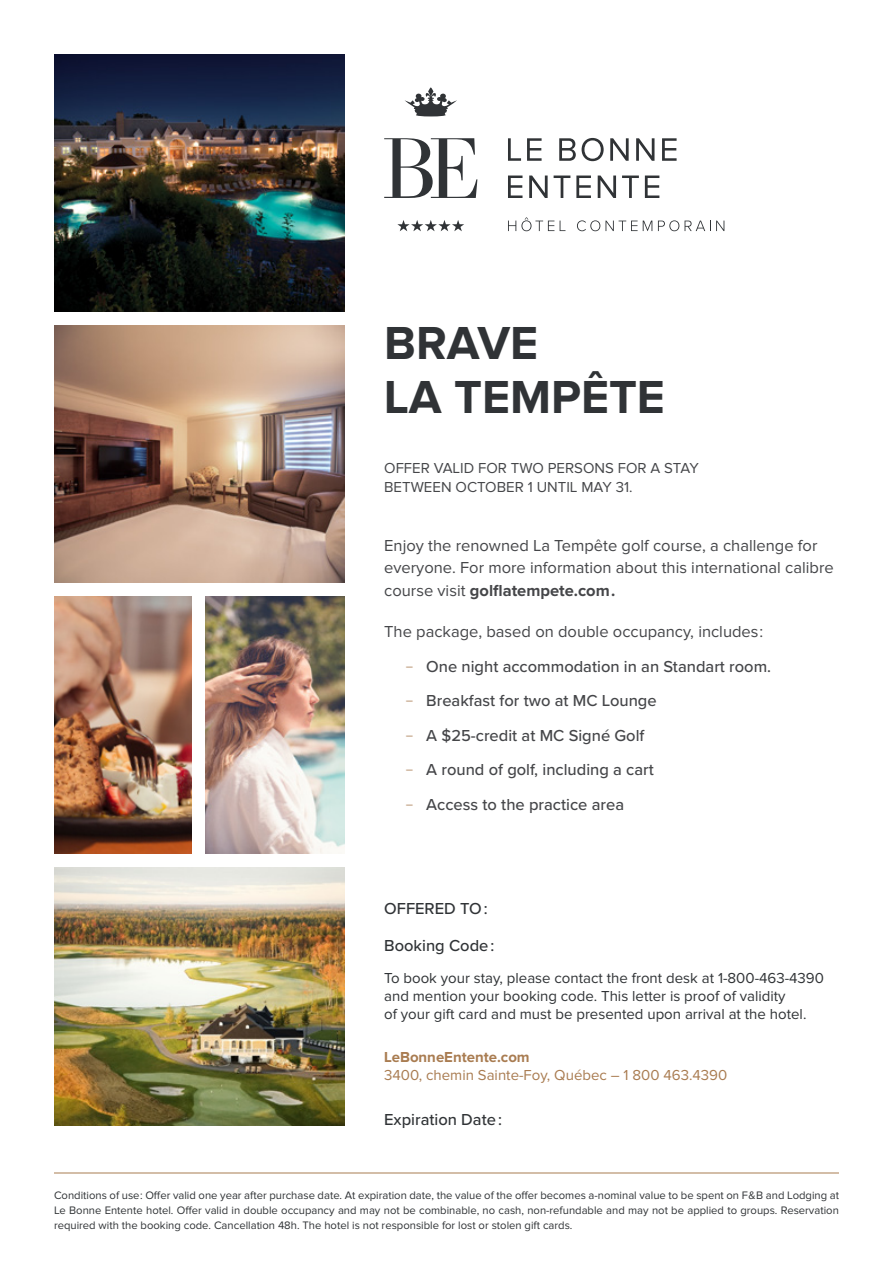
<style>
.page{position:relative;width:893px;height:1263px;background:#fff}
.page>*{position:absolute;margin:0;border:0;box-sizing:border-box;transform-origin:0 0}
.t1{font:700 48px/54px "Proxima Nova";color:#303336}
.t2{font:16.5px/22.5px "Proxima Nova";color:#454649}
.t3{font:500 16.5px "Proxima Nova";color:#454649}
.t4{font:500 16.5px "Proxima Nova";color:#303336}
.t5{font:15px/18px "Proxima Nova";color:#303336}
.t6{font:15px/19.5px "Proxima Nova";color:#454649}
.t7{font:15px "Proxima Nova";color:#a97c51}
.t8{font:700 15px "Proxima Nova";color:#a97c51}
.t9{font:11.25px/15px "Proxima Nova";color:#303336;text-align:justify}
.s1{font-weight:700}
.s2{font-family:"Gotham";font-weight:300;color:#b38a65}
</style>
<div class="page">
<hr style="left:54px;top:1172px;width:785px;height:1px;background:#a97c51">
<svg style="left:397px;top:220px;width:67px;height:11px"></svg>
<svg style="left:384px;top:138px;width:93px;height:60px"></svg>
<svg style="left:405px;top:87px;width:52px;height:29px"></svg>
<svg style="left:508px;top:138px;width:13px;height:23px"></svg>
<svg style="left:527px;top:138px;width:15px;height:23px"></svg>
<svg style="left:559px;top:138px;width:17px;height:23px"></svg>
<svg style="left:582px;top:138px;width:22px;height:23px"></svg>
<svg style="left:610px;top:138px;width:19px;height:23px"></svg>
<svg style="left:636px;top:138px;width:18px;height:23px"></svg>
<svg style="left:662px;top:138px;width:15px;height:23px"></svg>
<svg style="left:508px;top:217px;width:46px;height:14px"></svg>
<svg style="left:560px;top:221px;width:5px;height:10px"></svg>
<svg style="left:577px;top:220px;width:75px;height:11px"></svg>
<svg style="left:658px;top:220px;width:21px;height:11px"></svg>
<svg style="left:685px;top:221px;width:39px;height:10px"></svg>
<svg style="left:508px;top:176px;width:14px;height:22px"></svg>
<svg style="left:529px;top:176px;width:19px;height:22px"></svg>
<svg style="left:554px;top:176px;width:16px;height:22px"></svg>
<svg style="left:576px;top:176px;width:15px;height:22px"></svg>
<svg style="left:598px;top:176px;width:18px;height:22px"></svg>
<svg style="left:622px;top:176px;width:17px;height:22px"></svg>
<svg style="left:645px;top:176px;width:14px;height:22px"></svg>
<img style="left:54px;top:54px;width:290px;height:257px">
<img style="left:54px;top:868px;width:290px;height:257px">
<img style="left:54px;top:597px;width:138px;height:257px">
<img style="left:206px;top:597px;width:138px;height:257px">
<img style="left:54px;top:325px;width:290px;height:257px">
<h1 class="t1" style="left:384px;top:318px;width:282px">BRAVE<br>LA TEMPÊTE</h1>
<h3 class="t6" style="left:384px;top:458px;width:316px">OFFER VALID FOR TWO PERSONS FOR A STAY<br>BETWEEN OCTOBER 1 UNTIL MAY 31.</h3>
<h2 class="t2" style="left:384px;top:534px;width:451px">Enjoy the renowned La Tempête golf course, a challenge for everyone. For more information about this international calibre course visit <span class="s1">golflatempete.com.</span></h2>
<h2 class="t2" style="left:384px;top:621px;width:380px">The package, based on double occupancy, includes :</h2>
<h2 class="t3" style="left:405px;top:654px;width:367px"><span class="s2">–</span> One night accommodation in an Standart room.</h2>
<h2 class="t3" style="left:405px;top:688px;width:253px"><span class="s2">–</span> Breakfast for two at MC Lounge</h2>
<h2 class="t3" style="left:405px;top:723px;width:241px"><span class="s2">–</span> A $25-credit at MC Signé Golf</h2>
<h2 class="t3" style="left:405px;top:757px;width:250px"><span class="s2">–</span> A round of golf, including a cart</h2>
<h2 class="t3" style="left:405px;top:792px;width:220px"><span class="s2">–</span> Access to the practice area</h2>
<h2 class="t4" style="left:384px;top:896px;width:105px">OFFERED TO :</h2>
<h2 class="t4" style="left:384px;top:933px;width:112px">Booking Code :</h2>
<h3 class="t5" style="left:384px;top:969px;width:441px">To book your stay, please contact the front desk at 1-800-463-4390 and mention your booking code. This letter is proof of validity<br>of your gift card and must be presented upon arrival at the hotel.</h3>
<h3 class="t8" style="left:384px;top:1050px;width:147px">LeBonneEntente.com</h3>
<h3 class="t7" style="left:384px;top:1066px;width:345px">3400, chemin Sainte-Foy, Québec – 1 800 463.4390</h3>
<h2 class="t4" style="left:384px;top:1107px;width:119px">Expiration Date :</h2>
<p class="t9" style="left:54px;top:1188px;width:787px">Conditions of use : Offer valid one year after purchase date. At expiration date, the value of the offer becomes a-nominal value to be spent on F &amp; B and Lodging at Le Bonne Entente hotel. Offer valid in double occupancy and may not be combinable, no cash, non-refundable and may not be applied to groups. Reservation required with the booking code. Cancellation 48h. The hotel is not responsible for lost or stolen gift cards.</p>
</div>
